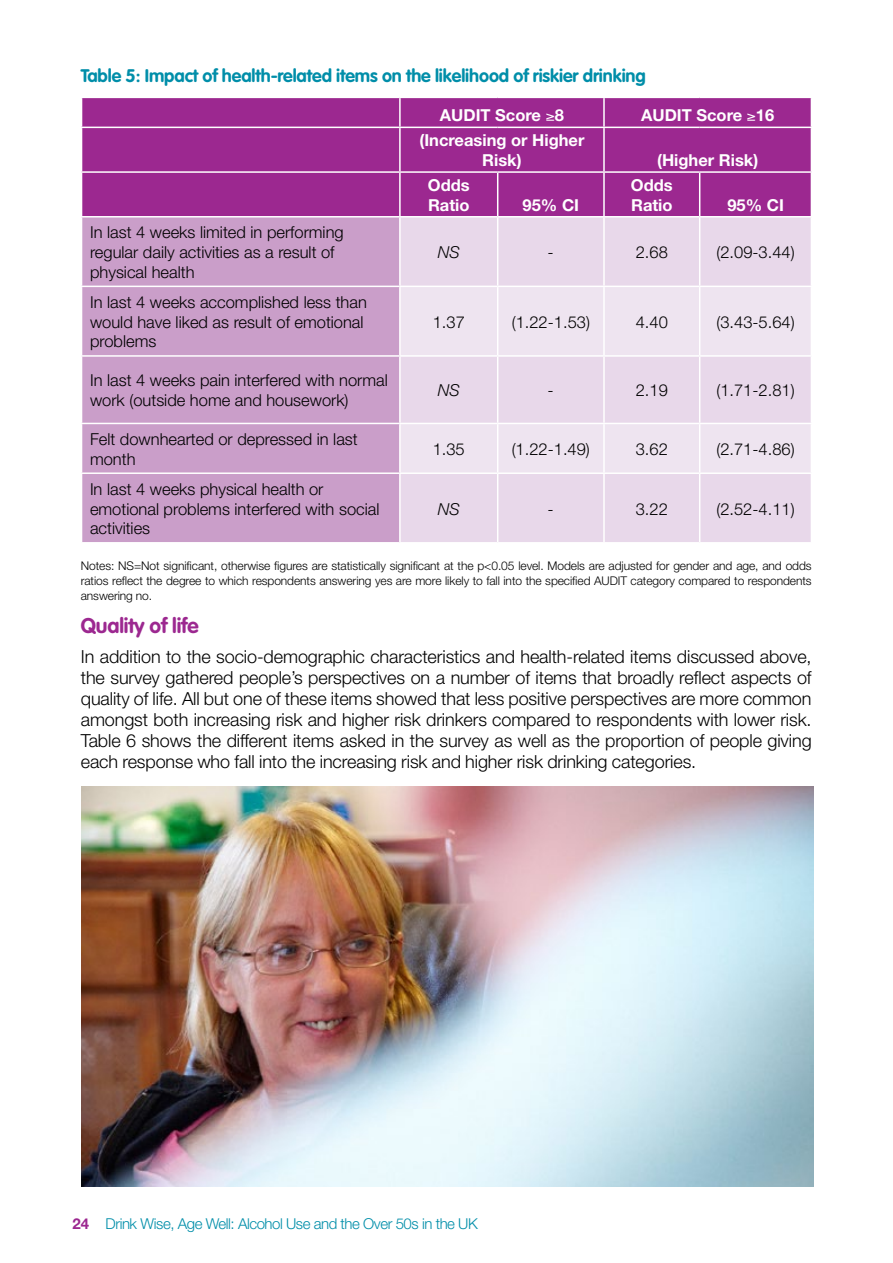
<style>
.page{position:relative;width:893px;height:1263px;background:#fff}
.page>*{position:absolute;margin:0;border:0;box-sizing:border-box;transform-origin:0 0}
.t1{font:700 21px "VAG Rounded";letter-spacing:-.005em;color:#9c2890}
.t2{font:300 18px/21px "Helvetica Neue";letter-spacing:-.005em;color:#000;text-align:justify}
.t3{font:700 18px "VAG Rounded";letter-spacing:-.005em;color:#008ea9}
.t4{font:300 16.5px/19.8px "Helvetica Neue";color:#000}
.t5{font:700 16.5px/19.8px "Helvetica Neue";color:#fff}
.t6{font:italic 300 16.5px "Helvetica Neue";color:#000}
.t7{font:300 15px "Helvetica Neue";letter-spacing:-.03em;color:#008ea9}
.t8{font:300 12px/15px "Helvetica Neue";letter-spacing:-.005em;color:#000;text-align:justify}
.s1{font-weight:700;color:#9c2890}
</style>
<div class="page">
<div style="left:82px;top:98px;width:729px;height:118px;background:#9c2890"></div>
<div style="left:82px;top:217px;width:317px;height:325px;background:#ca9ec9"></div>
<div style="left:401px;top:217px;width:410px;height:325px;background:#e8d8ea"></div>
<svg style="left:401px;top:287px;width:410px;height:185px;background:#ebdfed"></svg>
<hr style="left:81px;top:127px;width:319px;height:1px;background:#fff">
<hr style="left:400px;top:127px;width:98px;height:1px;background:#fff">
<hr style="left:498px;top:127px;width:106px;height:1px;background:#fff">
<hr style="left:604px;top:127px;width:96px;height:1px;background:#fff">
<hr style="left:700px;top:127px;width:112px;height:1px;background:#fff">
<hr style="left:81px;top:171px;width:319px;height:2px;background:#fff">
<hr style="left:81px;top:286px;width:319px;height:1px;background:#fff">
<hr style="left:81px;top:355px;width:319px;height:2px;background:#fff">
<hr style="left:81px;top:423px;width:319px;height:1px;background:#fff">
<hr style="left:81px;top:472px;width:319px;height:2px;background:#fff">
<hr style="left:400px;top:286px;width:98px;height:1px;background:#fff">
<hr style="left:498px;top:286px;width:106px;height:1px;background:#fff">
<hr style="left:604px;top:286px;width:96px;height:1px;background:#fff">
<hr style="left:700px;top:286px;width:112px;height:1px;background:#fff">
<hr style="left:400px;top:355px;width:98px;height:2px;background:#fff">
<hr style="left:498px;top:355px;width:106px;height:2px;background:#fff">
<hr style="left:604px;top:355px;width:96px;height:2px;background:#fff">
<hr style="left:700px;top:355px;width:112px;height:2px;background:#fff">
<hr style="left:400px;top:423px;width:98px;height:1px;background:#fff">
<hr style="left:498px;top:423px;width:106px;height:1px;background:#fff">
<hr style="left:604px;top:423px;width:96px;height:1px;background:#fff">
<hr style="left:700px;top:423px;width:112px;height:1px;background:#fff">
<hr style="left:400px;top:472px;width:98px;height:2px;background:#fff">
<hr style="left:498px;top:472px;width:106px;height:2px;background:#fff">
<hr style="left:604px;top:472px;width:96px;height:2px;background:#fff">
<hr style="left:700px;top:472px;width:112px;height:2px;background:#fff">
<hr style="left:400px;top:171px;width:98px;height:2px;background:#fff">
<hr style="left:498px;top:171px;width:106px;height:2px;background:#fff">
<hr style="left:604px;top:171px;width:96px;height:2px;background:#fff">
<hr style="left:700px;top:171px;width:112px;height:2px;background:#fff">
<hr style="left:399px;top:98px;width:2px;height:29px;background:#fff">
<hr style="left:603px;top:98px;width:2px;height:29px;background:#fff">
<hr style="left:399px;top:128px;width:2px;height:43px;background:#fff">
<hr style="left:603px;top:128px;width:2px;height:43px;background:#fff">
<hr style="left:399px;top:173px;width:2px;height:43px;background:#fff">
<hr style="left:497px;top:173px;width:1px;height:43px;background:#fff">
<hr style="left:603px;top:173px;width:2px;height:43px;background:#fff">
<hr style="left:699px;top:173px;width:1px;height:43px;background:#fff">
<hr style="left:497px;top:217px;width:1px;height:69px;background:#fff">
<hr style="left:603px;top:217px;width:2px;height:69px;background:#fff">
<hr style="left:699px;top:217px;width:1px;height:69px;background:#fff">
<hr style="left:497px;top:287px;width:1px;height:68px;background:#fff">
<hr style="left:603px;top:287px;width:2px;height:68px;background:#fff">
<hr style="left:699px;top:287px;width:1px;height:68px;background:#fff">
<hr style="left:497px;top:357px;width:1px;height:66px;background:#fff">
<hr style="left:603px;top:357px;width:2px;height:66px;background:#fff">
<hr style="left:699px;top:357px;width:1px;height:66px;background:#fff">
<hr style="left:497px;top:424px;width:1px;height:48px;background:#fff">
<hr style="left:603px;top:424px;width:2px;height:48px;background:#fff">
<hr style="left:699px;top:424px;width:1px;height:48px;background:#fff">
<hr style="left:497px;top:474px;width:1px;height:68px;background:#fff">
<hr style="left:603px;top:474px;width:2px;height:68px;background:#fff">
<hr style="left:699px;top:474px;width:1px;height:68px;background:#fff">
<img style="left:82px;top:787px;width:731px;height:399px">
<p class="t3" style="left:81px;top:65px;width:566px">Table 5: Impact of health-related items on the likelihood of riskier drinking</p>
<p class="t5" style="left:440px;top:105px;width:125px">AUDIT Score ≥8</p>
<p class="t5" style="left:641px;top:105px;width:135px">AUDIT Score ≥16</p>
<p class="t5" style="left:419px;top:130px;width:166px;text-align:center">(Increasing or Higher<br>Risk)</p>
<p class="t5" style="left:657px;top:150px;width:103px">(Higher Risk)</p>
<p class="t4" style="left:90px;top:222px;width:255px">In last 4 weeks limited in performing regular daily activities as a result of physical health</p>
<p class="t4" style="left:90px;top:292px;width:278px">In last 4 weeks accomplished less than would have liked as result of emotional problems</p>
<p class="t5" style="left:428px;top:175px;width:43px">Odds<br>Ratio</p>
<p class="t5" style="left:523px;top:195px;width:58px">95% CI</p>
<p class="t5" style="left:631px;top:175px;width:43px">Odds<br>Ratio</p>
<p class="t5" style="left:727px;top:195px;width:58px">95% CI</p>
<p class="t6" style="left:438px;top:242px;width:24px">NS</p>
<p class="t6" style="left:548px;top:242px;width:8px">-</p>
<p class="t4" style="left:636px;top:242px;width:34px">2.68</p>
<p class="t4" style="left:716px;top:242px;width:80px">(2.09-3.44)</p>
<p class="t4" style="left:433px;top:311px;width:34px">1.37</p>
<p class="t4" style="left:512px;top:311px;width:80px">(1.22-1.53)</p>
<p class="t4" style="left:636px;top:311px;width:34px">4.40</p>
<p class="t4" style="left:716px;top:311px;width:80px">(3.43-5.64)</p>
<p class="t4" style="left:90px;top:370px;width:299px">In last 4 weeks pain interfered with normal work (outside home and housework)</p>
<p class="t6" style="left:438px;top:380px;width:24px">NS</p>
<p class="t6" style="left:548px;top:380px;width:8px">-</p>
<p class="t4" style="left:636px;top:380px;width:34px">2.19</p>
<p class="t4" style="left:716px;top:380px;width:80px">(1.71-2.81)</p>
<p class="t4" style="left:90px;top:429px;width:269px">Felt downhearted or depressed in last month</p>
<p class="t4" style="left:433px;top:439px;width:34px">1.35</p>
<p class="t4" style="left:512px;top:439px;width:80px">(1.22-1.49)</p>
<p class="t4" style="left:636px;top:439px;width:34px">3.62</p>
<p class="t4" style="left:716px;top:439px;width:80px">(2.71-4.86)</p>
<p class="t4" style="left:90px;top:479px;width:291px">In last 4 weeks physical health or emotional problems interfered with social activities</p>
<p class="t6" style="left:438px;top:499px;width:24px">NS</p>
<p class="t6" style="left:548px;top:499px;width:8px">-</p>
<p class="t4" style="left:636px;top:498px;width:34px">3.22</p>
<p class="t4" style="left:716px;top:498px;width:80px">(2.52-4.11)</p>
<p class="t8" style="left:81px;top:557px;width:732px">Notes: NS=Not significant, otherwise figures are statistically significant at the p&lt;0.05 level. Models are adjusted for gender and age, and odds ratios reflect the degree to which respondents answering yes are more likely to fall into the specified AUDIT category compared to respondents answering no.</p>
<p class="t1" style="left:81px;top:614px;width:119px">Quality of life</p>
<p class="t2" style="left:81px;top:645px;width:732px">In addition to the socio-demographic characteristics and health-related items discussed above, the survey gathered people’s perspectives on a number of items that broadly reflect aspects of quality of life. All but one of these items showed that less positive perspectives are more common amongst both increasing risk and higher risk drinkers compared to respondents with lower risk.<br>Table 6 shows the different items asked in the survey as well as the proportion of people giving each response who fall into the increasing risk and higher risk drinking categories.</p>
<p class="t7" style="left:73px;top:1214px;width:407px"><span class="s1">24</span> Drink Wise, Age Well: Alcohol Use and the Over 50s in the UK</p>
</div>
